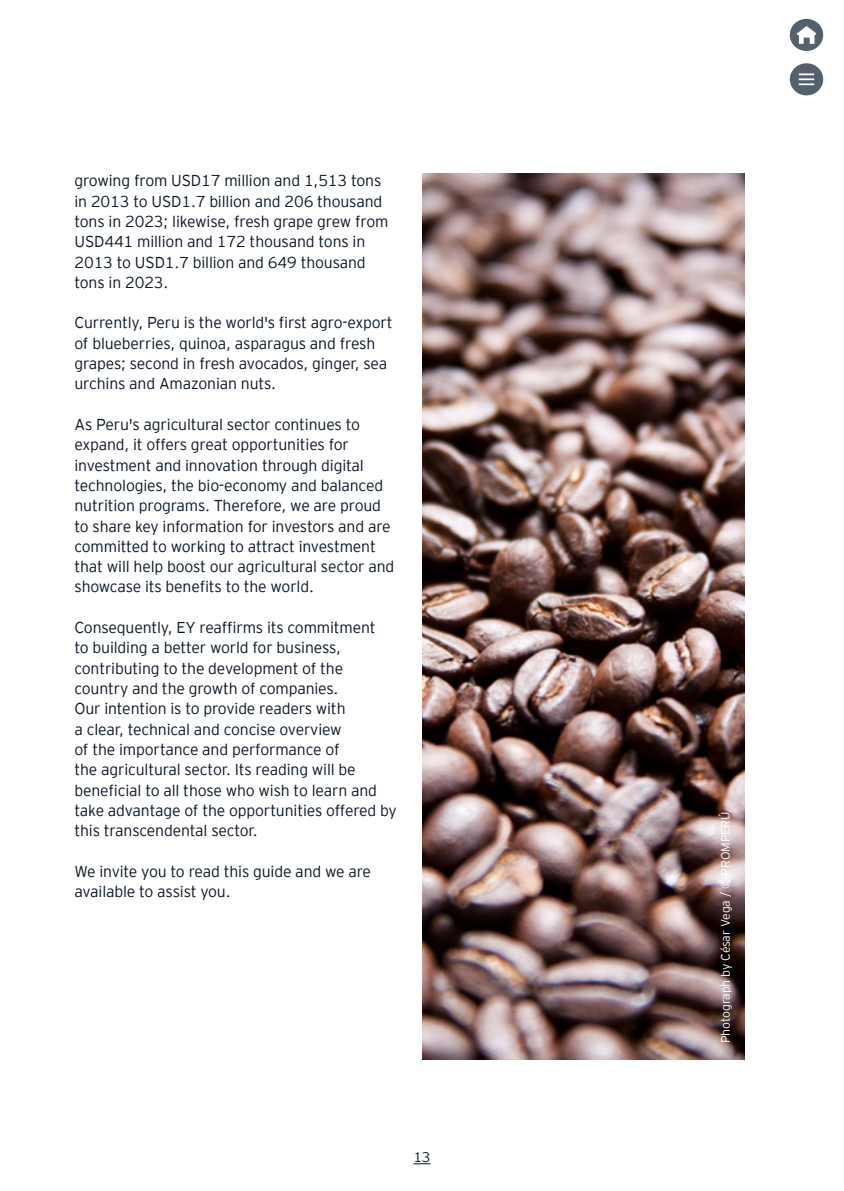
<style>
.page{position:relative;width:844px;height:1191px;background:#fff}
.page>*{position:absolute;margin:0;border:0;box-sizing:border-box;transform-origin:0 0}
.t1{font:300 15.75px/20.3px "EY Interstate";letter-spacing:-.01em;color:#0a1627}
.t2{font:300 14px "EY Interstate";color:#0a1627}
.t3{font:300 12.25px "EY Interstate";letter-spacing:-.01em;color:#fff}
</style>
<div class="page">
<img style="left:422px;top:174px;width:322px;height:885px">
<svg style="left:413px;top:1163px;width:17px;height:1px"></svg>
<div style="left:789px;top:63px;width:34px;height:32px;background:#54606b;border-radius:50%"></div>
<svg style="left:798px;top:73px;width:16px;height:12px"></svg>
<div style="left:789px;top:19px;width:34px;height:32px;background:#54606b;border-radius:50%"></div>
<svg style="left:796px;top:26px;width:20px;height:18px"></svg>
<p class="t1" style="left:74px;top:170px;width:315px">growing from USD17 million and 1,513 tons in 2013 to USD1.7 billion and 206 thousand tons in 2023; likewise, fresh grape grew from USD441 million and 172 thousand tons in 2013 to USD1.7 billion and 649 thousand tons in 2023.</p>
<p class="t1" style="left:74px;top:312px;width:320px">Currently, Peru is the world's first agro-export of blueberries, quinoa, asparagus and fresh grapes; second in fresh avocados, ginger, sea urchins and Amazonian nuts.</p>
<p class="t1" style="left:74px;top:413px;width:321px">As Peru's agricultural sector continues to expand, it offers great opportunities for investment and innovation through digital technologies, the bio-economy and balanced nutrition programs. Therefore, we are proud to share key information for investors and are committed to working to attract investment that will help boost our agricultural sector and showcase its benefits to the world.</p>
<p class="t1" style="left:74px;top:616px;width:324px">Consequently, EY reaffirms its commitment<br>to building a better world for business, contributing to the development of the country and the growth of companies.<br>Our intention is to provide readers with<br>a clear, technical and concise overview<br>of the importance and performance of<br>the agricultural sector. Its reading will be beneficial to all those who wish to learn and take advantage of the opportunities offered by this transcendental sector.</p>
<p class="t1" style="left:74px;top:860px;width:298px">We invite you to read this guide and we are available to assist you.</p>
<p class="t2" style="left:413px;top:1147px;width:19px">13</p>
<p class="t3" style="left:716px;top:1043px;width:233px;rotate:-90deg">Photograph by César Vega / © PROMPERÚ</p>
</div>
